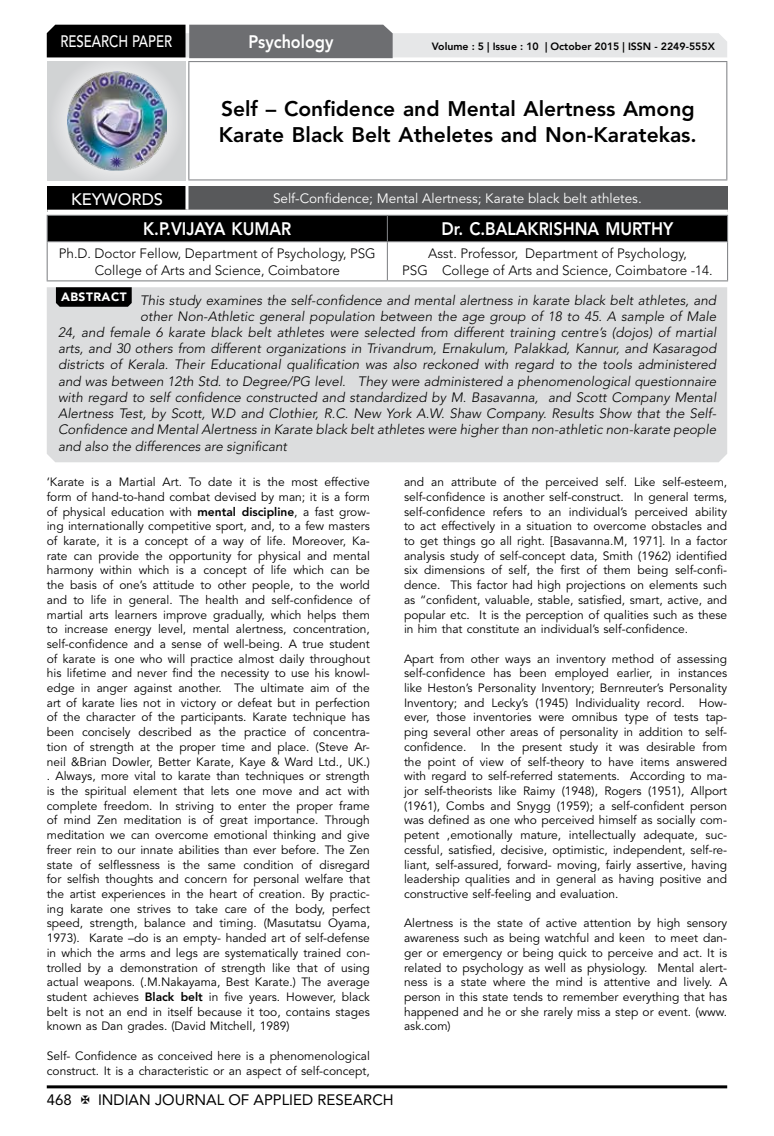
<style>
.page{position:relative;width:774px;height:1136px;background:#fff}
.page>*{position:absolute;margin:0;border:0;box-sizing:border-box;transform-origin:0 0}
.t1{font:800 21px/26.2px "Avenir LT Std";color:#000}
.t2{font:800 18px "Avenir LT Std";color:#fff;scale:.9 1}
.t3{font:500 16.5px "Avenir LT Std";color:#fff;scale:.8 1}
.t4{font:500 16.5px "Avenir LT Std";color:#fff}
.t5{font:15px "Avenir LT Std";color:#000}
.t6{font:italic 300 13.5px "Avenir LT Std";color:#000}
.t7{font:300 13.5px/16.2px "Avenir LT Std";color:#000;text-align:center}
.t8{font:13.5px "Avenir LT Std";color:#fff}
.t9{font:12px/14.7px "Avenir LT Std";color:#000;text-align:justify}
.t10{font:800 10.5px "Avenir LT Std";color:#000}
.s1{font-weight:800}
</style>
<div class="page">
<hr style="left:47px;top:1085px;width:680px;height:3px;background:#000">
<div style="left:48px;top:62px;width:137px;height:118px;background:linear-gradient(to right,#d9dadb,#d9dadb)"></div>
<img style="left:68px;top:71px;width:99px;height:100px">
<svg style="left:47px;top:25px;width:680px;height:33px;background:#979899"></svg>
<hr style="left:188px;top:61px;width:539px;height:1px;background:#808285">
<hr style="left:188px;top:62px;width:1px;height:117px;background:#808285">
<hr style="left:726px;top:62px;width:1px;height:117px;background:#808285">
<hr style="left:188px;top:179px;width:539px;height:1px;background:#808285">
<div style="left:47px;top:215px;width:681px;height:26px;background:#000"></div>
<hr style="left:47px;top:241px;width:340px;height:1px;background:#808285">
<hr style="left:47px;top:242px;width:1px;height:38px;background:#808285">
<hr style="left:387px;top:241px;width:341px;height:1px;background:#808285">
<hr style="left:387px;top:242px;width:1px;height:38px;background:#808285">
<hr style="left:727px;top:242px;width:1px;height:38px;background:#808285">
<hr style="left:47px;top:280px;width:340px;height:1px;background:#808285">
<hr style="left:387px;top:280px;width:341px;height:1px;background:#808285">
<div style="left:47px;top:186px;width:140px;height:25px;background:#000"></div>
<div style="left:187px;top:186px;width:541px;height:25px;background:#58595b"></div>
<hr style="left:185px;top:186px;width:3px;height:24px;background:#fff">
<hr style="left:47px;top:210px;width:140px;height:3px;background:#fff">
<hr style="left:187px;top:210px;width:541px;height:3px;background:#fff">
<div style="left:47px;top:287px;width:680px;height:175px;background:#dcddde"></div>
<svg style="left:56px;top:287px;width:76px;height:20px;background:#080808"></svg>
<h3 class="t3" style="left:60px;top:32px;width:139px">RESEARCH PAPER</h3>
<h2 class="t2" style="left:248px;top:31px;width:96px">Psychology</h2>
<p class="t10" style="left:432px;top:41px;width:284px">Volume : 5 | Issue : 10 | October 2015 | ISSN - 2249-555X</p>
<h1 class="t1" style="left:219px;top:95px;width:479px">Self – Confidence and Mental Alertness Among<br>Karate Black Belt Atheletes and Non-Karatekas.</h1>
<h3 class="t4" style="left:71px;top:189px;width:94px">KEYWORDS</h3>
<p class="t8" style="left:273px;top:190px;width:370px">Self-Confidence; Mental Alertness; Karate black belt athletes.</p>
<h2 class="t2" style="left:143px;top:218px;width:166px">K.P.VIJAYA KUMAR</h2>
<h2 class="t2" style="left:441px;top:218px;width:259px">Dr. C.BALAKRISHNA MURTHY</h2>
<p class="t7" style="left:59px;top:245px;width:318px">Ph.D. Doctor Fellow, Department of Psychology, PSG<br>College of Arts and Science, Coimbatore</p>
<p class="t7" style="left:402px;top:245px;width:312px">Asst. Professor, Department of Psychology,<br>PSG College of Arts and Science, Coimbatore -14.</p>
<p class="t6" style="left:61px;top:292px;width:657px"><sup>ABSTRACT</sup> This study examines the self-confidence and mental alertness in karate black belt athletes, and</p>
<p class="t6" style="left:140px;top:308px;width:577px">other Non-Athletic general population between the age group of 18 to 45. A sample of Male</p>
<p class="t6" style="left:58px;top:324px;width:660px">24, and female 6 karate black belt athletes were selected from different training centre’s (dojos) of martial</p>
<p class="t6" style="left:58px;top:340px;width:660px">arts, and 30 others from different organizations in Trivandrum, Ernakulum, Palakkad, Kannur, and Kasaragod</p>
<p class="t6" style="left:58px;top:357px;width:659px">districts of Kerala. Their Educational qualification was also reckoned with regard to the tools administered</p>
<p class="t6" style="left:58px;top:373px;width:659px">and was between 12th Std. to Degree/PG level. They were administered a phenomenological questionnaire</p>
<p class="t6" style="left:58px;top:389px;width:660px">with regard to self confidence constructed and standardized by M. Basavanna, and Scott Company Mental</p>
<p class="t6" style="left:58px;top:405px;width:660px">Alertness Test, by Scott, W.D and Clothier, R.C. New York A.W. Shaw Company. Results Show that the Self-</p>
<p class="t6" style="left:58px;top:421px;width:660px">Confidence and Mental Alertness in Karate black belt athletes were higher than non-athletic non-karate people</p>
<p class="t6" style="left:58px;top:438px;width:230px">and also the differences are significant</p>
<p class="t9" style="left:47px;top:475px;width:325px">‘Karate is a Martial Art. To date it is the most effective form of hand-to-hand combat devised by man; it is a form of physical education with <span class="s1">mental discipline</span>, a fast grow&shy;ing internationally competitive sport, and, to a few masters of karate, it is a concept of a way of life. Moreover, Ka&shy;rate can provide the opportunity for physical and mental harmony within which is a concept of life which can be the basis of one’s attitude to other people, to the world and to life in general. The health and self-confidence of martial arts learners improve gradually, which helps them to increase energy level, mental alertness, concentration, self-confidence and a sense of well-being. A true student of karate is one who will practice almost daily throughout his lifetime and never find the necessity to use his knowl&shy;edge in anger against another. The ultimate aim of the art of karate lies not in victory or defeat but in perfection of the character of the participants. Karate technique has been concisely described as the practice of concentra&shy;tion of strength at the proper time and place. (Steve Ar&shy;neil &amp;Brian Dowler, Better Karate, Kaye &amp; Ward Ltd., UK.) . Always, more vital to karate than techniques or strength is the spiritual element that lets one move and act with complete freedom. In striving to enter the proper frame of mind Zen meditation is of great importance. Through meditation we can overcome emotional thinking and give freer rein to our innate abilities than ever before. The Zen state of selflessness is the same condition of disregard for selfish thoughts and concern for personal welfare that the artist experiences in the heart of creation. By practic&shy;ing karate one strives to take care of the body, perfect speed, strength, balance and timing. (Masutatsu Oyama, 1973). Karate –do is an empty- handed art of self-defense in which the arms and legs are systematically trained con&shy;trolled by a demonstration of strength like that of using actual weapons. (.M.Nakayama, Best Karate.) The average student achieves <span class="s1">Black belt</span> in five years. However, black belt is not an end in itself because it too, contains stages known as Dan grades. (David Mitchell, 1989)</p>
<p class="t9" style="left:47px;top:1048px;width:325px">Self- Confidence as conceived here is a phenomenological construct. It is a characteristic or an aspect of self-concept,</p>
<p class="t9" style="left:404px;top:475px;width:325px">and an attribute of the perceived self. Like self-esteem, self-confidence is another self-construct. In general terms, self-confidence refers to an individual’s perceived ability to act effectively in a situation to overcome obstacles and to get things go all right. [Basavanna.M, 1971]. In a factor analysis study of self-concept data, Smith (1962) identified six dimensions of self, the first of them being self-confi&shy;dence. This factor had high projections on elements such as “confident, valuable, stable, satisfied, smart, active, and popular etc. It is the perception of qualities such as these in him that constitute an individual’s self-confidence.</p>
<p class="t9" style="left:404px;top:651px;width:325px">Apart from other ways an inventory method of assessing self-confidence has been employed earlier, in instances like Heston’s Personality Inventory; Bernreuter’s Personality Inventory; and Lecky’s (1945) Individuality record. How&shy;ever, those inventories were omnibus type of tests tap&shy;ping several other areas of personality in addition to self&shy;confidence. In the present study it was desirable from the point of view of self-theory to have items answered with regard to self-referred statements. According to ma&shy;jor self-theorists like Raimy (1948), Rogers (1951), Allport (1961), Combs and Snygg (1959); a self-confident person was defined as one who perceived himself as socially com&shy;petent ,emotionally mature, intellectually adequate, suc&shy;cessful, satisfied, decisive, optimistic, independent, self-re&shy;liant, self-assured, forward- moving, fairly assertive, having leadership qualities and in general as having positive and constructive self-feeling and evaluation.</p>
<p class="t9" style="left:404px;top:916px;width:325px">Alertness is the state of active attention by high sensory awareness such as being watchful and keen to meet dan&shy;ger or emergency or being quick to perceive and act. It is related to psychology as well as physiology. Mental alert&shy;ness is a state where the mind is attentive and lively. A person in this state tends to remember everything that has happened and he or she rarely miss a step or event. (www. ask.com)</p>
<p class="t5" style="left:47px;top:1090px;width:27px">468</p>
<p class="t5" style="left:98px;top:1090px;width:297px">INDIAN JOURNAL OF APPLIED RESEARCH</p>
</div>
